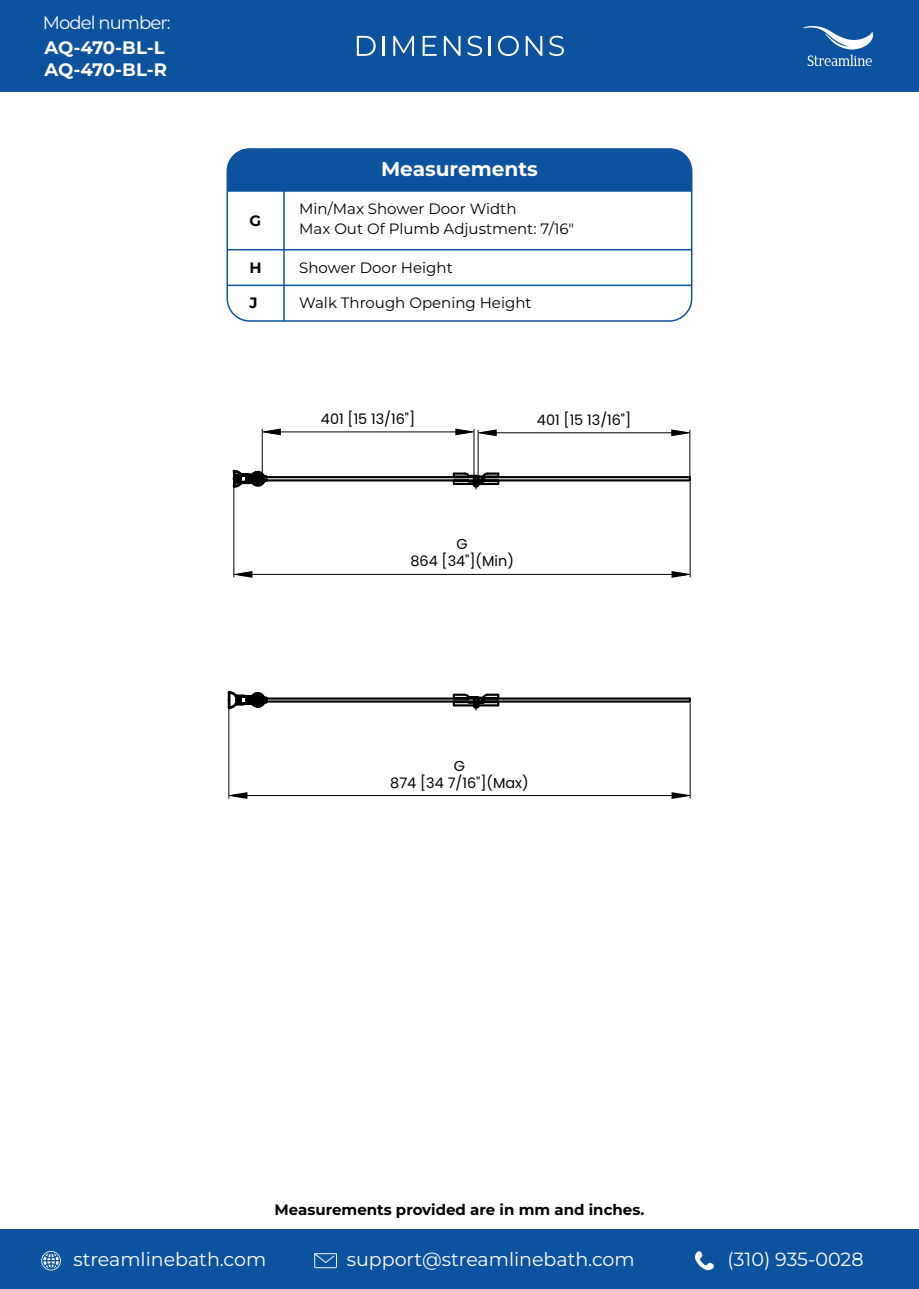
<style>
.page{position:relative;width:919px;height:1289px;background:#fff}
.page>*{position:absolute;margin:0;border:0;box-sizing:border-box;transform-origin:0 0}
.t1{font:100 20.1px "Montserrat";color:#fff}
.t2{font:19.05px "Montserrat";color:#fff}
.t3{font:100 18px/21.6px "Montserrat";letter-spacing:-.015em;color:#fff}
.t4{font:18px "Montserrat";letter-spacing:-.05em;color:#fff}
.t5{font:15px/19.5px "Montserrat";color:#000}
.t6{font:100 15px "Montserrat";color:#000}
.t7{font:14.4px/17.2px "Poppins";color:#000;text-align:center}
</style>
<div class="page">
<div style="left:226px;top:148px;width:466px;height:174px;border:2px solid #0d529f;border-radius:22px"></div>
<div style="left:227px;top:149px;width:464px;height:41px;background:#0d529f"></div>
<hr style="left:283px;top:187px;width:2px;height:134px;background:#0d529f">
<hr style="left:227px;top:190px;width:464px;height:2px;background:#0d529f">
<hr style="left:227px;top:249px;width:464px;height:1px;background:#0d529f">
<hr style="left:227px;top:284px;width:464px;height:2px;background:#0d529f">
<div style="left:0;top:0;width:918px;height:92px;background:#0d529f"></div>
<svg style="left:357px;top:36px;width:18px;height:20px"></svg>
<hr style="left:382px;top:36px;width:2px;height:20px;background:#fff">
<svg style="left:393px;top:36px;width:21px;height:20px"></svg>
<svg style="left:422px;top:36px;width:14px;height:20px"></svg>
<svg style="left:444px;top:36px;width:16px;height:20px"></svg>
<svg style="left:467px;top:36px;width:15px;height:20px"></svg>
<hr style="left:489px;top:36px;width:2px;height:20px;background:#fff">
<svg style="left:498px;top:36px;width:20px;height:20px"></svg>
<svg style="left:525px;top:36px;width:17px;height:20px"></svg>
<svg style="left:549px;top:36px;width:15px;height:20px"></svg>
<img style="left:803px;top:27px;width:69px;height:38px">
<div style="left:0;top:1229px;width:918px;height:59px;background:#0d529f"></div>
<svg style="left:695px;top:1251px;width:19px;height:20px"></svg>
<svg style="left:314px;top:1253px;width:23px;height:15px"></svg>
<svg style="left:41px;top:1250px;width:20px;height:20px"></svg>
<hr style="left:233px;top:487px;width:1px;height:90px;background:#000">
<hr style="left:689px;top:482px;width:1px;height:95px;background:#000">
<hr style="left:244px;top:574px;width:435px;height:1px;background:#000">
<hr style="left:478px;top:476px;width:211px;height:2px;background:#000">
<hr style="left:478px;top:479px;width:211px;height:2px;background:#000">
<hr style="left:262px;top:479px;width:212px;height:2px;background:#000">
<hr style="left:262px;top:476px;width:212px;height:2px;background:#000">
<svg style="left:232px;top:468px;width:37px;height:21px"></svg>
<svg style="left:452px;top:471px;width:47px;height:18px"></svg>
<hr style="left:228px;top:708px;width:1px;height:90px;background:#000">
<hr style="left:689px;top:703px;width:1px;height:95px;background:#000">
<hr style="left:239px;top:795px;width:440px;height:1px;background:#000">
<hr style="left:478px;top:697px;width:211px;height:2px;background:#000">
<hr style="left:478px;top:700px;width:211px;height:2px;background:#000">
<hr style="left:262px;top:700px;width:212px;height:2px;background:#000">
<hr style="left:262px;top:697px;width:212px;height:2px;background:#000">
<svg style="left:227px;top:691px;width:43px;height:19px"></svg>
<svg style="left:452px;top:693px;width:47px;height:17px"></svg>
<hr style="left:262px;top:429px;width:1px;height:47px;background:#000">
<hr style="left:473px;top:429px;width:1px;height:47px;background:#000">
<hr style="left:273px;top:431px;width:190px;height:1px;background:#000">
<hr style="left:478px;top:430px;width:1px;height:46px;background:#000">
<hr style="left:689px;top:430px;width:1px;height:46px;background:#000">
<hr style="left:488px;top:432px;width:191px;height:1px;background:#000">
<svg style="left:262px;top:428px;width:19px;height:7px"></svg>
<svg style="left:455px;top:428px;width:41px;height:8px"></svg>
<svg style="left:671px;top:429px;width:18px;height:7px"></svg>
<svg style="left:671px;top:571px;width:19px;height:7px"></svg>
<svg style="left:234px;top:571px;width:18px;height:7px"></svg>
<svg style="left:229px;top:792px;width:18px;height:7px"></svg>
<svg style="left:671px;top:792px;width:19px;height:7px"></svg>
<p class="t4" style="left:43px;top:11px;width:129px">Model number:</p>
<p class="t3" style="left:45px;top:37px;width:124px">AQ-470-BL-L<br>AQ-470-BL-R</p>
<p class="t6" style="left:249px;top:210px;width:13px">G</p>
<p class="t6" style="left:249px;top:257px;width:14px">H</p>
<p class="t6" style="left:249px;top:293px;width:10px">J</p>
<h1 class="t1" style="left:381px;top:155px;width:158px">Measurements</h1>
<p class="t5" style="left:299px;top:199px;width:276px">Min/Max Shower Door Width<br>Max Out Of Plumb Adjustment: 7/16"</p>
<p class="t5" style="left:299px;top:257px;width:155px">Shower Door Height</p>
<p class="t5" style="left:299px;top:293px;width:234px">Walk Through Opening Height</p>
<p class="t7" style="left:321px;top:410px;width:96px">401 [15 13/16"]</p>
<p class="t7" style="left:537px;top:411px;width:96px">401 [15 13/16"]</p>
<p class="t7" style="left:410px;top:535px;width:105px">G<br>864 [34"](Min)</p>
<p class="t7" style="left:390px;top:757px;width:140px">G<br>874 [34 7/16"](Max)</p>
<p class="t6" style="left:274px;top:1199px;width:371px">Measurements provided are in mm and inches.</p>
<p class="t2" style="left:74px;top:1246px;width:194px">streamlinebath.com</p>
<p class="t2" style="left:347px;top:1246px;width:289px">support@streamlinebath.com</p>
<p class="t2" style="left:727px;top:1246px;width:137px">(310) 935-0028</p>
</div>
